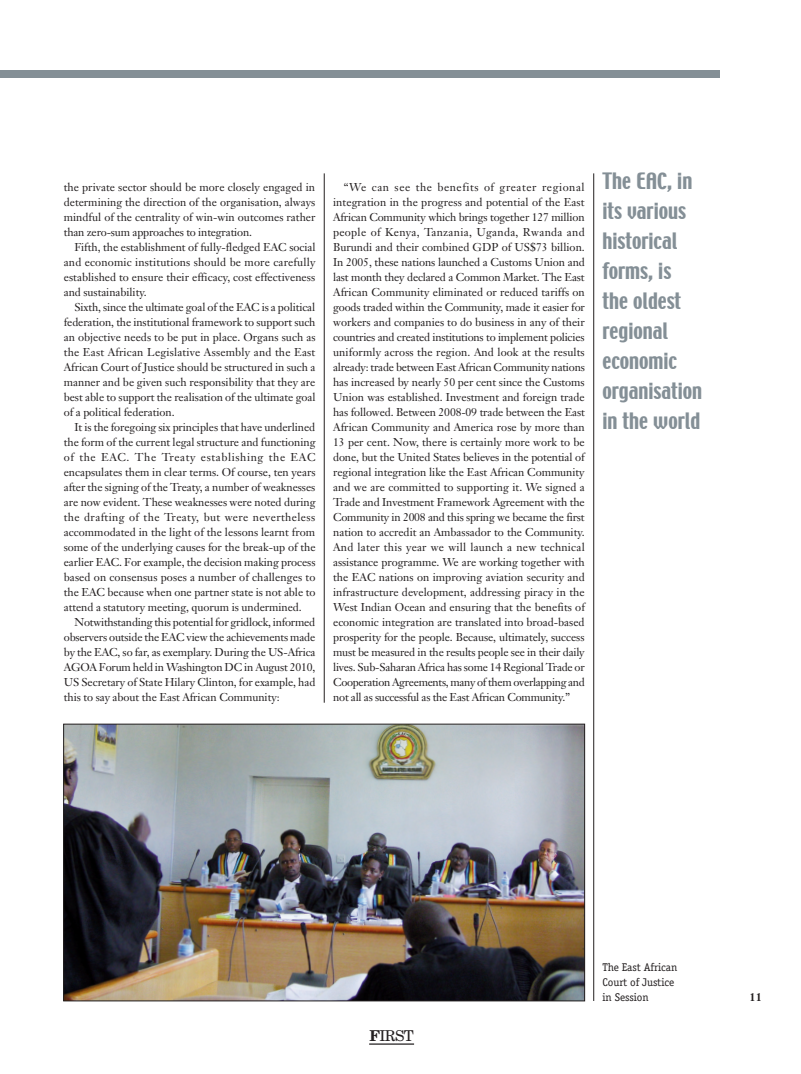
<style>
.page{position:relative;width:801px;height:1074px;background:#fff}
.page>*{position:absolute;margin:0;border:0;box-sizing:border-box;transform-origin:0 0}
.t1{font:20px/30px "Techno";color:#848f96}
.t2{font:15px "New Century Schlbk";color:#231f20}
.t3{font:11.25px/15px "Janson Text";letter-spacing:-.005em;color:#231f20;text-align:justify}
.t4{font:11.25px/15px "Officina Serif";letter-spacing:-.005em;color:#231f20}
.t5{font:700 11.25px "Janson Text";color:#231f20}
.s1{font-weight:700}
</style>
<div class="page">
<div style="left:0;top:71px;width:719px;height:7px;background:#848f96"></div>
<hr style="left:324px;top:173px;width:1px;height:529px;background:#231f20">
<hr style="left:593px;top:173px;width:1px;height:828px;background:#231f20">
<hr style="left:369px;top:1043px;width:45px;height:1px;background:#231f20">
<img style="left:65px;top:726px;width:518px;height:273px">
<div style="left:63px;top:724px;width:522px;height:277px;border:1px solid #231f20"></div>
<p class="t3" style="left:64px;top:179px;width:253px">the private sector should be more closely engaged in determining the direction of the organisation, always mindful of the centrality of win-win outcomes rather than zero-sum approaches to integration.</p>
<p class="t3" style="left:64px;top:239px;width:253px;text-indent:11px">Fifth, the establishment of fully-fledged EAC social and economic institutions should be more carefully established to ensure their efficacy, cost effectiveness and sustainability.</p>
<p class="t3" style="left:64px;top:299px;width:253px;text-indent:11px">Sixth, since the ultimate goal of the EAC is a political federation, the institutional framework to support such an objective needs to be put in place. Organs such as the East African Legislative Assembly and the East African Court of Justice should be structured in such a manner and be given such responsibility that they are best able to support the realisation of the ultimate goal of a political federation.</p>
<p class="t3" style="left:64px;top:419px;width:253px;text-indent:11px">It is the foregoing six principles that have underlined the form of the current legal structure and functioning of the EAC. The Treaty establishing the EAC encapsulates them in clear terms. Of course, ten years after the signing of the Treaty, a number of weaknesses are now evident. These weaknesses were noted during the drafting of the Treaty, but were nevertheless accommodated in the light of the lessons learnt from some of the underlying causes for the break-up of the earlier EAC. For example, the decision making process based on consensus poses a number of challenges to the EAC because when one partner state is not able to attend a statutory meeting, quorum is undermined.</p>
<p class="t3" style="left:64px;top:614px;width:253px;text-indent:11px">Notwithstanding this potential for gridlock, informed observers outside the EAC view the achievements made by the EAC, so far, as exemplary. During the US-Africa AGOA Forum held in Washington DC in August 2010, US Secretary of State Hilary Clinton, for example, had this to say about the East African Community:</p>
<p class="t3" style="left:333px;top:179px;width:253px;text-indent:11px">“We can see the benefits of greater regional integration in the progress and potential of the East African Community which brings together 127 million people of Kenya, Tanzania, Uganda, Rwanda and Burundi and their combined GDP of US$73 billion.<br>In 2005, these nations launched a Customs Union and last month they declared a Common Market. The East African Community eliminated or reduced tariffs on goods traded within the Community, made it easier for workers and companies to do business in any of their countries and created institutions to implement policies uniformly across the region. And look at the results already: trade between East African Community nations has increased by nearly 50 per cent since the Customs Union was established. Investment and foreign trade has followed. Between 2008-09 trade between the East African Community and America rose by more than 13 per cent. Now, there is certainly more work to be done, but the United States believes in the potential of regional integration like the East African Community and we are committed to supporting it. We signed a Trade and Investment Framework Agreement with the Community in 2008 and this spring we became the first nation to accredit an Ambassador to the Community.<br>And later this year we will launch a new technical assistance programme. We are working together with the EAC nations on improving aviation security and infrastructure development, addressing piracy in the West Indian Ocean and ensuring that the benefits of economic integration are translated into broad-based prosperity for the people. Because, ultimately, success must be measured in the results people see in their daily lives. Sub-Saharan Africa has some 14 Regional Trade or Cooperation Agreements, many of them overlapping and not all as successful as the East African Community.”</p>
<h1 class="t1" style="left:602px;top:167px;width:101px">The EAC, in its various historical forms, is<br>the oldest regional economic organisation in the world</h1>
<h2 class="t2" style="left:369px;top:1026px;width:46px"><span class="s1">F</span>IRST</h2>
<p class="t4" style="left:602px;top:959px;width:76px">The East African<br>Court of Justice in Session</p>
<p class="t5" style="left:749px;top:989px;width:14px">11</p>
</div>
